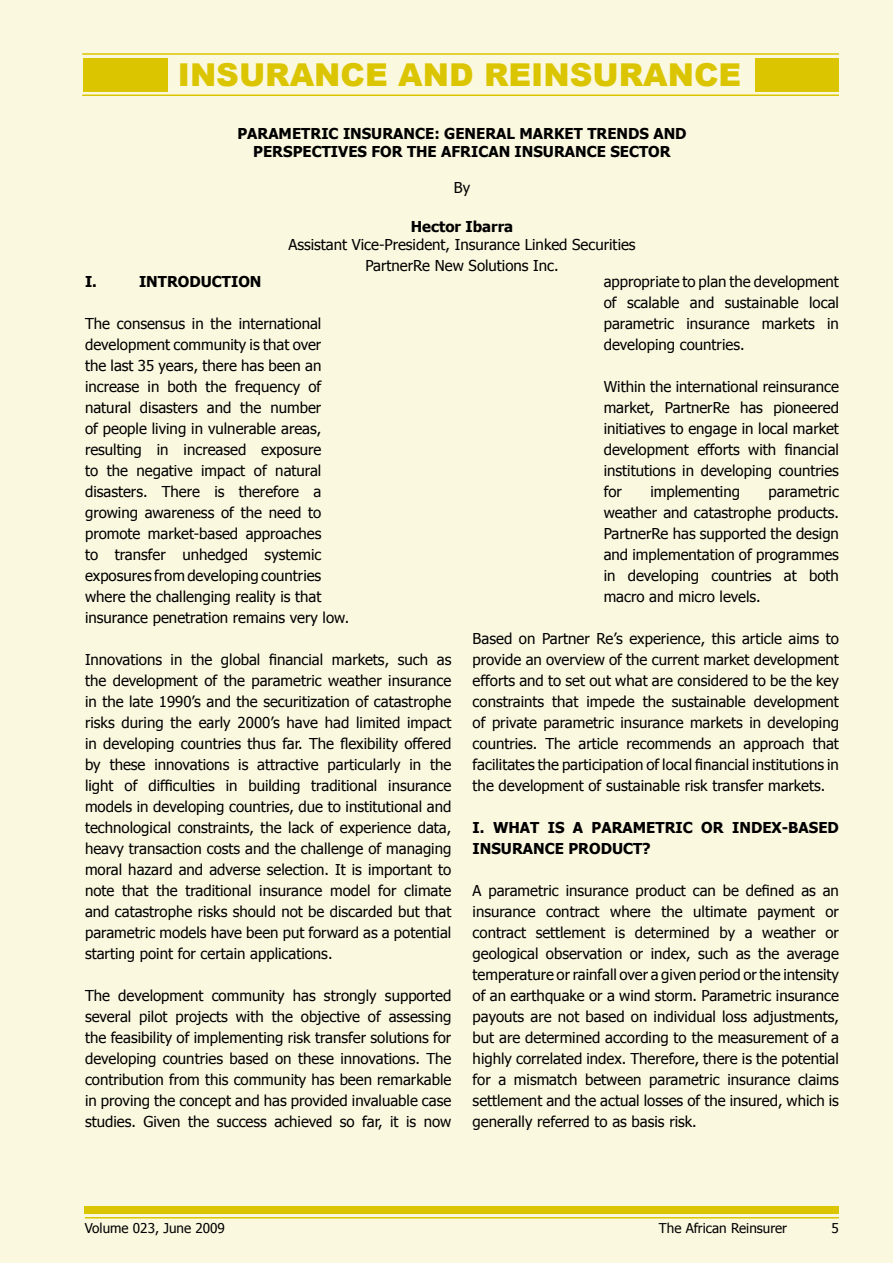
<style>
.page{position:relative;width:893px;height:1263px;background:#fbf8e0}
.page>*{position:absolute;margin:0;border:0;box-sizing:border-box;transform-origin:0 0}
.t1{font:900 31.5px "Arial";color:#dbc500}
.t2{font:15px/21px "Tahoma";color:#000;text-align:justify}
.t3{font:700 15px/21px "Tahoma";color:#000}
.t4{font:13.5px "Tahoma";color:#000}
</style>
<div class="page">
<div style="left:85px;top:1207px;width:754px;height:7px;background:#dbc500"></div>
<hr style="left:85px;top:1217px;width:754px;height:1px;background:#dbc500">
<hr style="left:82px;top:94px;width:757px;height:2px;background:#dbc500">
<hr style="left:82px;top:53px;width:757px;height:2px;background:#dbc500">
<div style="left:83px;top:58px;width:84px;height:34px;background:#dbc500"></div>
<div style="left:755px;top:58px;width:84px;height:34px;background:#dbc500"></div>
<h1 class="t1" style="left:178px;top:57px;width:565px">INSURANCE AND REINSURANCE</h1>
<p class="t3" style="left:237px;top:124px;width:451px;line-height:18px;text-align:center">PARAMETRIC INSURANCE: GENERAL MARKET TRENDS AND<br>PERSPECTIVES FOR THE AFRICAN INSURANCE SECTOR</p>
<p class="t2" style="left:454px;top:177px;width:18px">By</p>
<p class="t3" style="left:411px;top:216px;width:104px">Hector Ibarra</p>
<p class="t2" style="left:288px;top:234px;width:349px;text-align:center">Assistant Vice-President, Insurance Linked Securities<br>PartnerRe New Solutions Inc.</p>
<p class="t3" style="left:85px;top:271px;width:13px">I.</p>
<p class="t3" style="left:139px;top:271px;width:124px">INTRODUCTION</p>
<p class="t2" style="left:85px;top:313px;width:266px;text-align:left">The consensus in the international development community is that over<br>the last 35 years, there has been an increase in both the frequency of natural disasters and the number<br>of people living in vulnerable areas, resulting in increased exposure<br>to the negative impact of natural disasters. There is therefore a growing awareness of the need to promote market-based approaches<br>to transfer unhedged systemic exposures from developing countries where the challenging reality is that insurance penetration remains very low.</p>
<p class="t2" style="left:85px;top:649px;width:368px">Innovations in the global financial markets, such as the development of the parametric weather insurance in the late 1 990’s and the securitization of catastrophe risks during the early 2000’s have had limited impact in developing countries thus far. The flexibility offered by these innovations is attractive particularly in the light of difficulties in building traditional insurance models in developing countries, due to institutional and technological constraints, the lack of experience data, heavy transaction costs and the challenge of managing moral hazard and adverse selection. It is important to note that the traditional insurance model for climate and catastrophe risks should not be discarded but that parametric models have been put forward as a potential starting point for certain applications.</p>
<p class="t2" style="left:85px;top:985px;width:368px">The development community has strongly supported several pilot projects with the objective of assessing the feasibility of implementing risk transfer solutions for developing countries based on these innovations. The contribution from this community has been remarkable in proving the concept and has provided invaluable case studies. Given the success achieved so far, it is now</p>
<p class="t2" style="left:604px;top:271px;width:237px">appropriate to plan the development of scalable and sustainable local parametric insurance markets in developing countries.</p>
<p class="t2" style="left:604px;top:376px;width:237px">Within the international reinsurance market, PartnerRe has pioneered initiatives to engage in local market development efforts with financial institutions in developing countries for</p>
<p class="t2" style="left:650px;top:481px;width:91px">implementing</p>
<p class="t2" style="left:604px;top:481px;width:237px;text-indent:165px">parametric weather and catastrophe products.<br>PartnerRe has supported the design and implementation of programmes in developing countries at both macro and micro levels.</p>
<p class="t2" style="left:473px;top:628px;width:368px">Based on Partner Re’s experience, this article aims to provide an overview of the current market development efforts and to set out what are considered to be the key constraints that impede the sustainable development of private parametric insurance markets in developing countries. The article recommends an approach that facilitates the participation of local financial institutions in the development of sustainable risk transfer markets.</p>
<p class="t3" style="left:473px;top:817px;width:368px">I. WHAT IS A PARAMETRIC OR INDEX-BASED<br>INSURANCE PRODUCT?</p>
<p class="t2" style="left:473px;top:880px;width:368px">A parametric insurance product can be defined as an insurance contract where the ultimate payment or contract settlement is determined by a weather or geological observation or index, such as the average temperature or rainfall over a given period or the intensity of an earthquake or a wind storm. Parametric insurance payouts are not based on individual loss adjustments, but are determined according to the measurement of a highly correlated index. Therefore, there is the potential for a mismatch between parametric insurance claims settlement and the actual losses of the insured, which is generally referred to as basis risk.</p>
<p class="t4" style="left:85px;top:1219px;width:141px">Volume 023, June 2009</p>
<p class="t4" style="left:659px;top:1220px;width:130px">The African Reinsurer</p>
</div>
